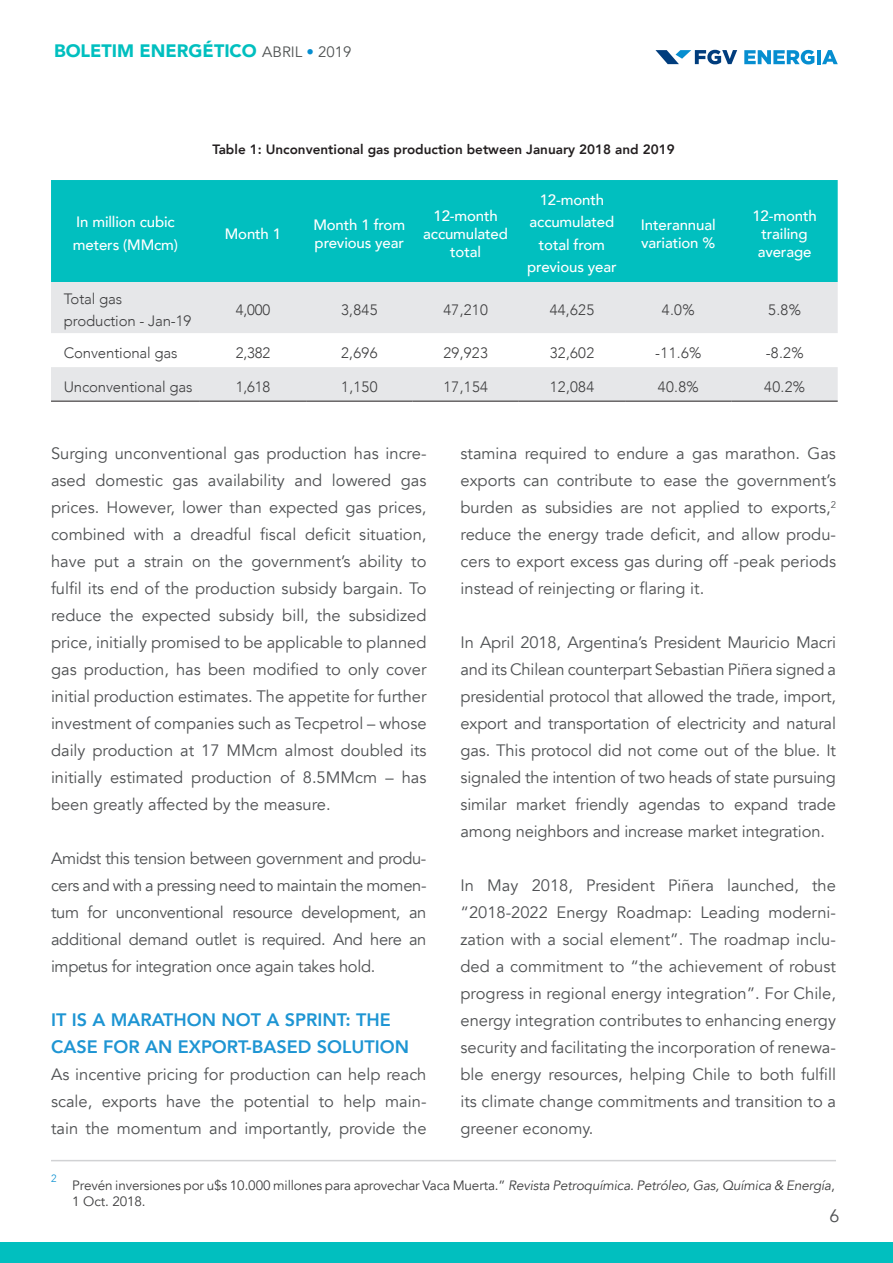
<style>
.page{position:relative;width:893px;height:1263px;background:#fff}
.page>*{position:absolute;margin:0;border:0;box-sizing:border-box;transform-origin:0 0}
.t1{font:800 18px/27px "Avenir";color:#1e95d3}
.t2{font:900 18px "Avenir";color:#01bfbf}
.t3{font:18px "Avenir";color:#4f5153}
.t4{font:16.5px/27px "Avenir";color:#4f5153;text-align:justify}
.t5{font:500 15px/18px "Avenir";letter-spacing:-.01em;color:#fff}
.t6{font:300 15px/22.5px "Avenir";letter-spacing:-.01em;color:#3e3e3f}
.t7{font:13.5px/16.5px "Avenir";letter-spacing:-.01em;color:#3e3e3f}
.t8{font:800 13.5px "Avenir";color:#231f20}
.t9{font:300 10.5px "Avenir";color:#068ed0}
.s1{font-weight:400;font-size:15px;color:#4f5252}
.s2{font-weight:400;font-size:15px;color:#068ed0}
.s3{font-style:italic}
</style>
<div class="page">
<div style="left:0;top:1243px;width:893px;height:20px;background:#01bfbf"></div>
<svg style="left:744px;top:50px;width:70px;height:14px"></svg>
<hr style="left:817px;top:50px;width:4px;height:14px;background:#068ed0">
<svg style="left:822px;top:50px;width:16px;height:14px"></svg>
<svg style="left:655px;top:50px;width:82px;height:14px"></svg>
<div style="left:51px;top:180px;width:787px;height:102px;background:#01bfbf"></div>
<svg style="left:51px;top:282px;width:787px;height:119px;fill:#e6e7e9"></svg>
<hr style="left:51px;top:401px;width:149px;height:1px;background:#231f20">
<hr style="left:200px;top:401px;width:106px;height:1px;background:#231f20">
<hr style="left:306px;top:401px;width:106px;height:1px;background:#231f20">
<hr style="left:412px;top:401px;width:107px;height:1px;background:#231f20">
<hr style="left:519px;top:401px;width:106px;height:1px;background:#231f20">
<hr style="left:625px;top:401px;width:106px;height:1px;background:#231f20">
<hr style="left:731px;top:401px;width:107px;height:1px;background:#231f20">
<hr style="left:51px;top:1160px;width:785px;height:1px;background:#d1d2d4">
<p class="t2" style="left:54px;top:35px;width:299px">BOLETIM ENERGÉTICO <span class="s1">ABRIL</span> <span class="s2">•</span> <span class="s1">2019</span></p>
<p class="t8" style="left:212px;top:139px;width:464px">Table 1: Unconventional gas production between January 2018 and 2019</p>
<p class="t5" style="left:73px;top:210px;width:107px;line-height:22.5px">In million cubic meters (MMcm)</p>
<p class="t5" style="left:225px;top:223px;width:58px">Month 1</p>
<p class="t5" style="left:313px;top:214px;width:93px">Month 1 from previous year</p>
<p class="t5" style="left:423px;top:205px;width:86px;text-align:center">12-month accumulated total</p>
<p class="t5" style="left:527px;top:187px;width:91px;line-height:22.5px;text-align:center">12-month accumulated total from previous year</p>
<p class="t5" style="left:641px;top:214px;width:76px">Interannual variation %</p>
<p class="t5" style="left:752px;top:205px;width:66px;text-align:center">12-month trailing average</p>
<p class="t6" style="left:64px;top:287px;width:129px">Total gas production - Jan-19</p>
<p class="t6" style="left:236px;top:299px;width:36px">4,000</p>
<p class="t6" style="left:341px;top:299px;width:38px">3,845</p>
<p class="t6" style="left:443px;top:299px;width:46px">47,210</p>
<p class="t6" style="left:550px;top:299px;width:46px">44,625</p>
<p class="t6" style="left:662px;top:299px;width:34px">4.0%</p>
<p class="t6" style="left:768px;top:299px;width:34px">5.8%</p>
<p class="t6" style="left:64px;top:341px;width:115px">Conventional gas</p>
<p class="t6" style="left:236px;top:341px;width:36px">2,382</p>
<p class="t6" style="left:341px;top:341px;width:38px">2,696</p>
<p class="t6" style="left:443px;top:341px;width:46px">29,923</p>
<p class="t6" style="left:550px;top:341px;width:46px">32,602</p>
<p class="t6" style="left:655px;top:341px;width:48px">-11.6%</p>
<p class="t6" style="left:766px;top:341px;width:39px">-8.2%</p>
<p class="t6" style="left:64px;top:375px;width:130px">Unconventional gas</p>
<p class="t6" style="left:236px;top:375px;width:36px">1,618</p>
<p class="t6" style="left:341px;top:375px;width:38px">1,150</p>
<p class="t6" style="left:443px;top:375px;width:46px">17,154</p>
<p class="t6" style="left:550px;top:375px;width:46px">12,084</p>
<p class="t6" style="left:658px;top:375px;width:42px">40.8%</p>
<p class="t6" style="left:764px;top:375px;width:42px">40.2%</p>
<p class="t4" style="left:51px;top:440px;width:377px">Surging unconventional gas production has incre&shy;ased domestic gas availability and lowered gas prices. However, lower than expected gas prices, combined with a dreadful fiscal deficit situation, have put a strain on the government’s ability to fulfil its end of the production subsidy bargain. To reduce the expected subsidy bill, the subsidized price, initially promised to be applicable to planned gas production, has been modified to only cover initial production estimates. The appetite for further investment of companies such as Tecpetrol – whose daily production at 17 MMcm almost doubled its initially estimated production of 8.5MMcm – has been greatly affected by the measure.</p>
<p class="t4" style="left:51px;top:845px;width:377px">Amidst this tension between government and produ&shy;cers and with a pressing need to maintain the momen&shy;tum for unconventional resource development, an additional demand outlet is required. And here an impetus for integration once again takes hold.</p>
<p class="t1" style="left:51px;top:1006px;width:359px">IT IS A MARATHON NOT A SPRINT: THE<br>CASE FOR AN EXPORT-BASED SOLUTION</p>
<p class="t4" style="left:51px;top:1061px;width:377px">As incentive pricing for production can help reach scale, exports have the potential to help main&shy;tain the momentum and importantly, provide the</p>
<p class="t4" style="left:460px;top:440px;width:377px">stamina required to endure a gas marathon. Gas exports can contribute to ease the government’s burden as subsidies are not applied to exports,<sup>2 </sup>reduce the energy trade deficit, and allow produ&shy;cers to export excess gas during off -peak periods instead of reinjecting or flaring it.</p>
<p class="t4" style="left:460px;top:629px;width:377px">In April 2018, Argentina’s President Mauricio Macri and its Chilean counterpart Sebastian Piñera signed a presidential protocol that allowed the trade, import, export and transportation of electricity and natural gas. This protocol did not come out of the blue. It signaled the intention of two heads of state pursuing similar market friendly agendas to expand trade among neighbors and increase market integration.</p>
<p class="t4" style="left:460px;top:872px;width:377px">In May 2018, President Piñera launched, the “2018-2022 Energy Roadmap: Leading moderni&shy;zation with a social element”. The roadmap inclu&shy;ded a commitment to “the achievement of robust progress in regional energy integration”. For Chile, energy integration contributes to enhancing energy security and facilitating the incorporation of renewa&shy;ble energy resources, helping Chile to both fulfill its climate change commitments and transition to a greener economy.</p>
<p class="t9" style="left:51px;top:1172px;width:7px">2</p>
<p class="t7" style="left:72px;top:1177px;width:764px">Prevén inversiones por u$s 10.000 millones para aprovechar Vaca Muerta.” <span class="s3">Revista Petroquímica. Petróleo, Gas, Química &amp; Energía</span>,<br>1 Oct. 2018.</p>
<p class="t3" style="left:829px;top:1205px;width:12px">6</p>
</div>
